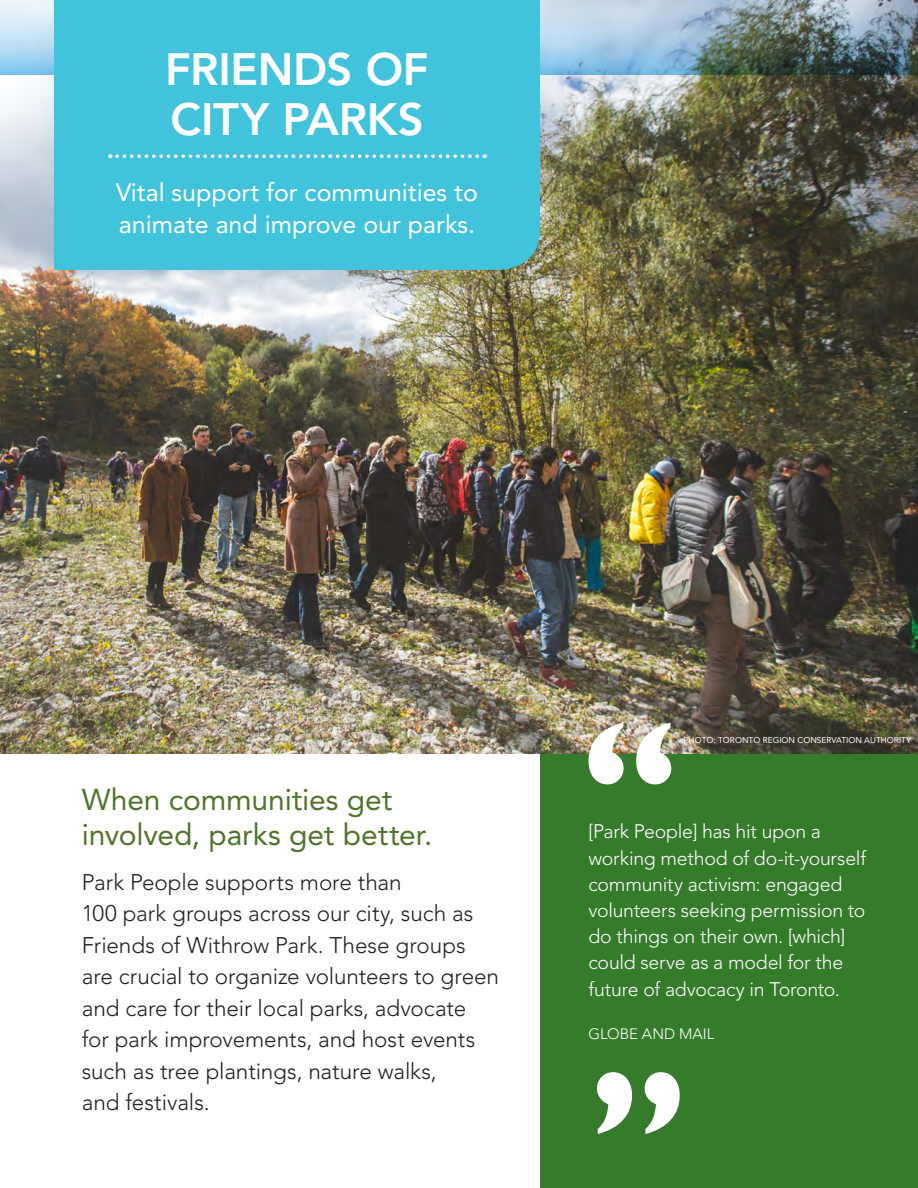
<style>
.page{position:relative;width:918px;height:1188px;background:#fff}
.page>*{position:absolute;margin:0;border:0;box-sizing:border-box;transform-origin:0 0}
.t1{font:800 45px/49.9px "Avenir";letter-spacing:-.005em;color:#fff}
.t2{font:30px/34.5px "Avenir";letter-spacing:-.005em;color:#50752a}
.t3{font:25.05px/32.1px "Avenir";color:#fff}
.t4{font:300 22.5px/31.5px "Avenir";letter-spacing:-.005em;color:#231f20}
.t5{font:300 19.5px/26.2px "Avenir";letter-spacing:-.015em;color:#fff}
.t6{font:300 15px "Avenir";letter-spacing:.005em;color:#fff}
.t7{font:8.4px "Avenir";color:#fff}
</style>
<div class="page">
<div style="left:540px;top:754px;width:378px;height:434px;background:#357b2b"></div>
<img style="left:0;top:74px;width:918px;height:680px">
<img style="left:0;top:0;width:918px;height:74px">
<div style="left:54px;top:0;width:486px;height:270px;background:#42c3dc"></div>
<svg style="left:117px;top:154px;width:368px;height:4px"></svg>
<img style="left:589px;top:723px;width:82px;height:61px">
<svg style="left:597px;top:1072px;width:83px;height:62px"></svg>
<p class="t1" style="left:165px;top:44px;width:265px">FRIENDS OF<br>CITY PARKS</p>
<p class="t3" style="left:116px;top:176px;width:363px">Vital support for communities to animate and improve our parks.</p>
<p class="t2" style="left:82px;top:783px;width:352px">When communities get involved, parks get better.</p>
<p class="t4" style="left:82px;top:866px;width:419px">Park People supports more than<br>100 park groups across our city, such as Friends of Withrow Park. These groups are crucial to organize volunteers to green and care for their local parks, advocate<br>for park improvements, and host events such as tree plantings, nature walks,<br>and festivals.</p>
<p class="t7" style="left:684px;top:735px;width:229px">PHOTO: TORONTO REGION CONSERVATION AUTHORITY</p>
<p class="t5" style="left:589px;top:818px;width:279px">[Park People] has hit upon a working method of do-it-yourself community activism: engaged volunteers seeking permission to do things on their own. [which] could serve as a model for the future of advocacy in Toronto.</p>
<p class="t6" style="left:589px;top:1025px;width:127px">GLOBE AND MAIL</p>
</div>
